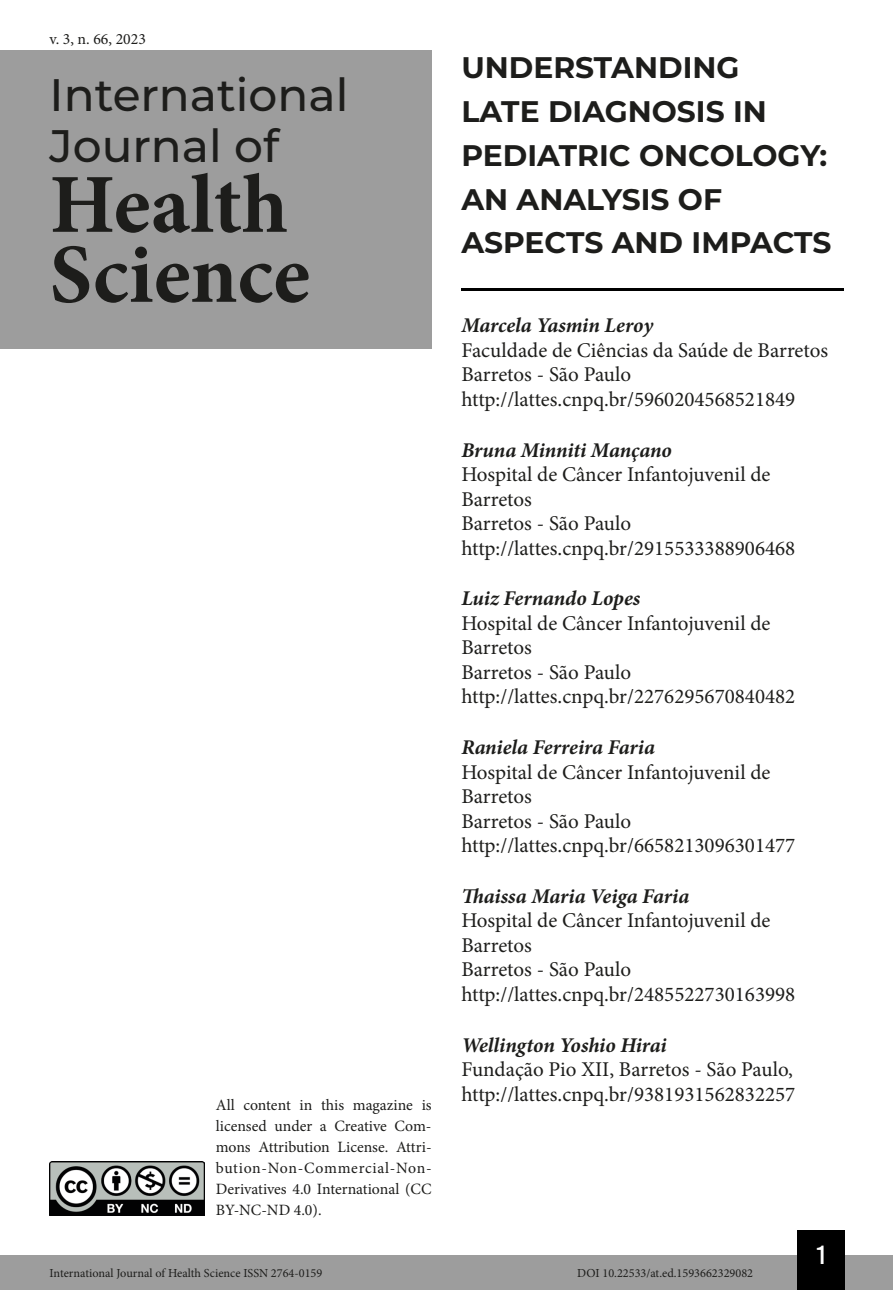
<style>
.page{position:relative;width:893px;height:1290px;background:#fff}
.page>*{position:absolute;margin:0;border:0;box-sizing:border-box;transform-origin:0 0}
.t1{font:700 84px/70px "Minion Pro";color:#1d1d1b}
.t2{font:500 45.5px/50.8px "Montserrat";color:#1d1d1b}
.t3{font:700 29.75px/43.8px "Montserrat";color:#1d1d1b}
.t4{font:26.25px "Bebas Kai";color:#fff}
.t5{font:21px/24.5px "Minion Pro";color:#1d1d1b}
.t6{font:italic 700 21px "Minion Pro";letter-spacing:-.005em;color:#1d1d1b}
.t7{font:15.75px/21px "Minion Pro";color:#1d1d1b;text-align:justify}
.t8{font:12.25px "Minion Pro";color:#1d1d1b}
</style>
<div class="page">
<div style="left:0;top:1255px;width:893px;height:35px;background:#9d9d9d"></div>
<div style="left:797px;top:1230px;width:48px;height:60px;background:#000"></div>
<img style="left:50px;top:1161px;width:154px;height:54px">
<div style="left:0;top:50px;width:432px;height:298px;background:#9d9d9d"></div>
<hr style="left:461px;top:288px;width:382px;height:2px;background:#000">
<p class="t7" style="left:50px;top:28px;width:98px">v. 3, n. 66, 2023</p>
<h2 class="t2" style="left:50px;top:68px;width:300px">International<br>Journal of</h2>
<h1 class="t1" style="left:50px;top:169px;width:262px">Health<br>Science</h1>
<p class="t7" style="left:216px;top:1095px;width:217px">All content in this magazine is licensed under a Creative Com&shy;mons Attribution License. Attri&shy;bution-Non-Commercial-Non-Derivatives 4.0 International (CC BY-NC-ND 4.0).</p>
<h3 class="t3" style="left:461px;top:44px;width:372px">UNDERSTANDING<br>LATE DIAGNOSIS IN<br>PEDIATRIC ONCOLOGY:<br>AN ANALYSIS OF<br>ASPECTS AND IMPACTS</h3>
<p class="t6" style="left:461px;top:310px;width:193px">Marcela Yasmin Leroy</p>
<p class="t5" style="left:461px;top:338px;width:368px">Faculdade de Ciências da Saúde de Barretos<br>Barretos - São Paulo http://lattes.cnpq.br/5960204568521849</p>
<p class="t6" style="left:461px;top:435px;width:212px">Bruna Minniti Mançano</p>
<p class="t5" style="left:461px;top:462px;width:335px">Hospital de Câncer Infantojuvenil de<br>Barretos<br>Barretos - São Paulo http://lattes.cnpq.br/2915533388906468</p>
<p class="t6" style="left:461px;top:584px;width:180px">Luiz Fernando Lopes</p>
<p class="t5" style="left:461px;top:611px;width:335px">Hospital de Câncer Infantojuvenil de<br>Barretos<br>Barretos - São Paulo http://lattes.cnpq.br/2276295670840482</p>
<p class="t6" style="left:461px;top:732px;width:195px">Raniela Ferreira Faria</p>
<p class="t5" style="left:461px;top:760px;width:335px">Hospital de Câncer Infantojuvenil de<br>Barretos<br>Barretos - São Paulo http://lattes.cnpq.br/6658213096301477</p>
<p class="t6" style="left:461px;top:881px;width:230px">Thaissa Maria Veiga Faria</p>
<p class="t5" style="left:461px;top:908px;width:335px">Hospital de Câncer Infantojuvenil de<br>Barretos<br>Barretos - São Paulo http://lattes.cnpq.br/2485522730163998</p>
<p class="t6" style="left:461px;top:1030px;width:207px">Wellington Yoshio Hirai</p>
<p class="t5" style="left:461px;top:1057px;width:335px">Fundação Pio XII, Barretos - São Paulo, http://lattes.cnpq.br/9381931562832257</p>
<p class="t4" style="left:817px;top:1241px;width:10px">1</p>
<p class="t8" style="left:50px;top:1265px;width:274px">International Journal of Health Science ISSN 2764-0159</p>
<p class="t8" style="left:577px;top:1265px;width:177px">DOI 10.22533/at.ed.1593662329082</p>
</div>
